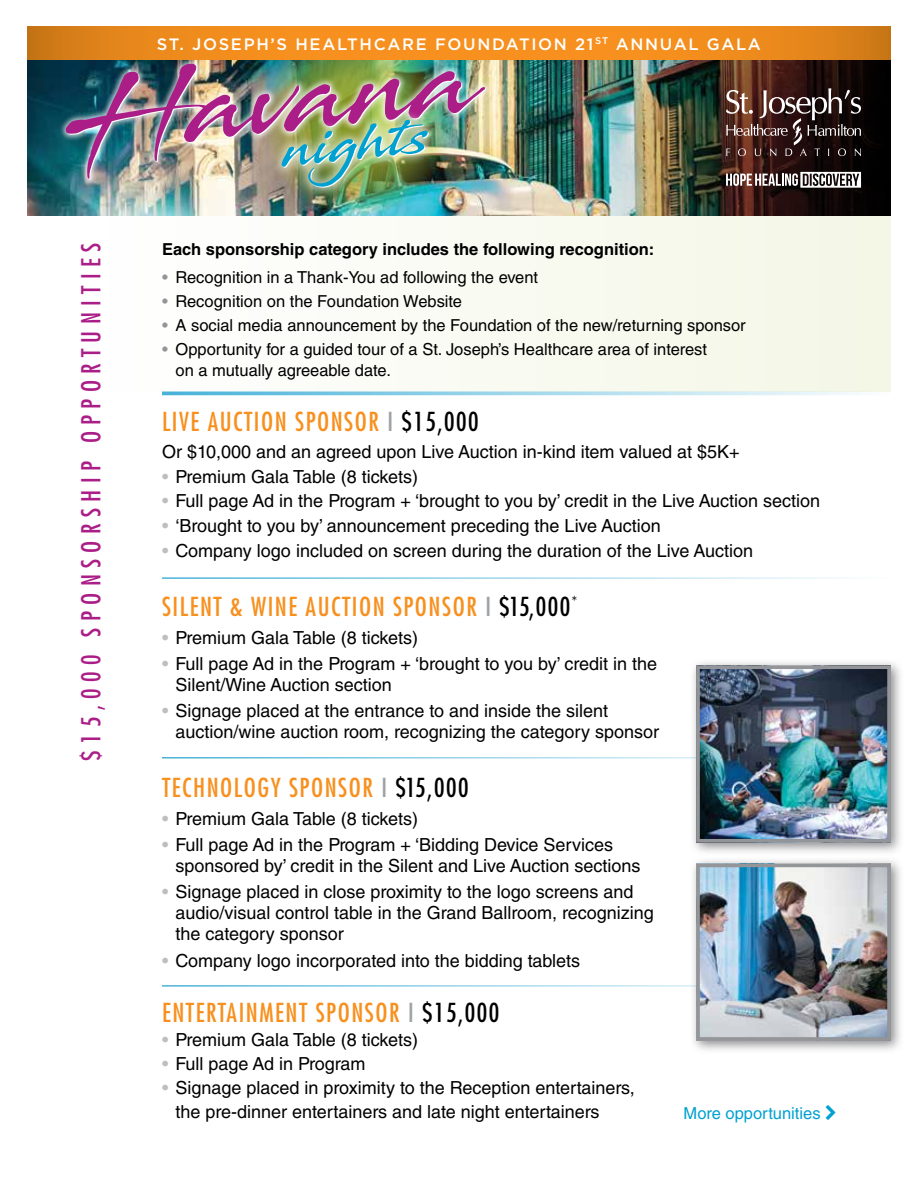
<style>
.page{position:relative;width:918px;height:1188px;background:#fff}
.page>*{position:absolute;margin:0;border:0;box-sizing:border-box;transform-origin:0 0}
.t1{font:condensed 25.5px "Futura Std";letter-spacing:.06em;color:#f7901e}
.t2{font:condensed 25.5px "Futura Std";letter-spacing:.25em;color:#ab1e88}
.t3{font:18px/21px "Helvetica LT Std";color:#000}
.t4{font:16.5px/21px "Helvetica LT Std";color:#000}
.t5{font:700 16.5px "Helvetica LT Std";color:#000}
.t6{font:500 16.5px "Gotham";letter-spacing:.1em;color:#fff}
.t7{font:16.5px "Helvetica LT Std";color:#00a1d1}
.s1{color:#939598}
.s2{color:#9fa2a4}
.s3{color:#000}
.s4{color:#bcbec0}
</style>
<div class="page">
<div style="left:109px;top:216px;width:782px;height:176px;background:#f9faf2"></div>
<hr style="left:162px;top:392px;width:729px;height:3px;background:#48b2d9">
<hr style="left:162px;top:577px;width:729px;height:2px;background:#48b2d9">
<hr style="left:162px;top:757px;width:675px;height:2px;background:#48b2d9">
<hr style="left:162px;top:985px;width:675px;height:2px;background:#48b2d9">
<div style="left:689px;top:659px;width:215px;height:197px;background:#67686b;opacity:.75"></div>
<img style="left:701px;top:670px;width:185px;height:168px">
<div style="left:696px;top:665px;width:195px;height:178px;border:4px solid #939598"></div>
<div style="left:689px;top:857px;width:215px;height:197px;background:#67686b;opacity:.75"></div>
<img style="left:701px;top:868px;width:185px;height:168px">
<div style="left:696px;top:863px;width:195px;height:178px;border:4px solid #939598"></div>
<img style="left:27px;top:59px;width:542px;height:157px">
<img style="left:569px;top:59px;width:322px;height:157px">
<svg style="left:726px;top:88px;width:135px;height:68px;background:#513a36"></svg>
<svg style="left:726px;top:172px;width:135px;height:16px"></svg>
<img style="left:52px;top:26px;width:448px;height:165px">
<img style="left:65px;top:63px;width:420px;height:116px">
<img style="left:266px;top:106px;width:180px;height:99px">
<svg style="left:27px;top:27px;width:864px;height:32px;background:#ed8a1c"></svg>
<p class="t6" style="left:157px;top:33px;width:606px">ST. JOSEPH’S HEALTHCARE FOUNDATION 21<sup>ST</sup> ANNUAL GALA</p>
<h1 class="t2" style="left:76px;top:761px;width:519px;rotate:-90deg">$15,000 SPONSORSHIP OPPORTUNITIES</h1>
<p class="t5" style="left:162px;top:239px;width:494px">Each sponsorship category includes the following recognition:</p>
<p class="t4" style="left:162px;top:266px;width:378px"><span class="s1">•</span> Recognition in a Thank-You ad following the event</p>
<p class="t4" style="left:162px;top:290px;width:302px"><span class="s1">•</span> Recognition on the Foundation Website</p>
<p class="t4" style="left:162px;top:314px;width:585px"><span class="s1">•</span> A social media announcement by the Foundation of the new/returning sponsor</p>
<p class="t4" style="left:175px;top:338px;width:533px;text-indent:-13px"><span class="s1">•</span> Opportunity for a guided tour of a St. Joseph’s Healthcare area of interest on a mutually agreeable date.</p>
<h1 class="t1" style="left:162px;top:407px;width:318px">LIVE AUCTION SPONSOR <span class="s2">I</span> <span class="s3">$15,000</span></h1>
<p class="t3" style="left:162px;top:441px;width:579px">Or $10,000 and an agreed upon Live Auction in-kind item valued at $5K+</p>
<p class="t3" style="left:162px;top:466px;width:258px"><span class="s4">•</span> Premium Gala Table (8 tickets)</p>
<p class="t3" style="left:162px;top:491px;width:660px"><span class="s4">•</span> Full page Ad in the Program + ‘brought to you by’ credit in the Live Auction section</p>
<p class="t3" style="left:162px;top:516px;width:500px"><span class="s4">•</span> ‘Brought to you by’ announcement preceding the Live Auction</p>
<p class="t3" style="left:162px;top:540px;width:593px"><span class="s4">•</span> Company logo included on screen during the duration of the Live Auction</p>
<h1 class="t1" style="left:162px;top:591px;width:417px">SILENT &amp; WINE AUCTION SPONSOR <span class="s2">I</span> <span class="s3">$15,000</span><sup>*</sup></h1>
<p class="t3" style="left:162px;top:627px;width:258px"><span class="s4">•</span> Premium Gala Table (8 tickets)</p>
<p class="t3" style="left:176px;top:653px;width:483px;text-indent:-14px"><span class="s4">•</span> Full page Ad in the Program + ‘brought to you by’ credit in the<br>Silent/Wine Auction section</p>
<p class="t3" style="left:176px;top:701px;width:485px;text-indent:-14px"><span class="s4">•</span> Signage placed at the entrance to and inside the silent auction/wine auction room, recognizing the category sponsor</p>
<h1 class="t1" style="left:162px;top:772px;width:308px">TECHNOLOGY SPONSOR <span class="s2">I</span> <span class="s3">$15,000</span></h1>
<p class="t3" style="left:162px;top:808px;width:258px"><span class="s4">•</span> Premium Gala Table (8 tickets)</p>
<p class="t3" style="left:176px;top:834px;width:466px;text-indent:-14px"><span class="s4">•</span> Full page Ad in the Program + ‘Bidding Device Services sponsored by’ credit in the Silent and Live Auction sections</p>
<p class="t3" style="left:176px;top:882px;width:480px;text-indent:-14px"><span class="s4">•</span> Signage placed in close proximity to the logo screens and audio/visual control table in the Grand Ballroom, recognizing the category sponsor</p>
<p class="t3" style="left:162px;top:950px;width:420px"><span class="s4">•</span> Company logo incorporated into the bidding tablets</p>
<h1 class="t1" style="left:162px;top:998px;width:339px">ENTERTAINMENT SPONSOR <span class="s2">I</span> <span class="s3">$15,000</span></h1>
<p class="t3" style="left:162px;top:1029px;width:258px"><span class="s4">•</span> Premium Gala Table (8 tickets)</p>
<p class="t3" style="left:162px;top:1053px;width:205px"><span class="s4">•</span> Full page Ad in Program</p>
<p class="t3" style="left:176px;top:1076px;width:461px;line-height:24px;text-indent:-14px"><span class="s4">•</span> Signage placed in proximity to the Reception entertainers, the pre-dinner entertainers and late night entertainers</p>
<p class="t7" style="left:684px;top:1104px;width:138px">More opportunities</p>
</div>
